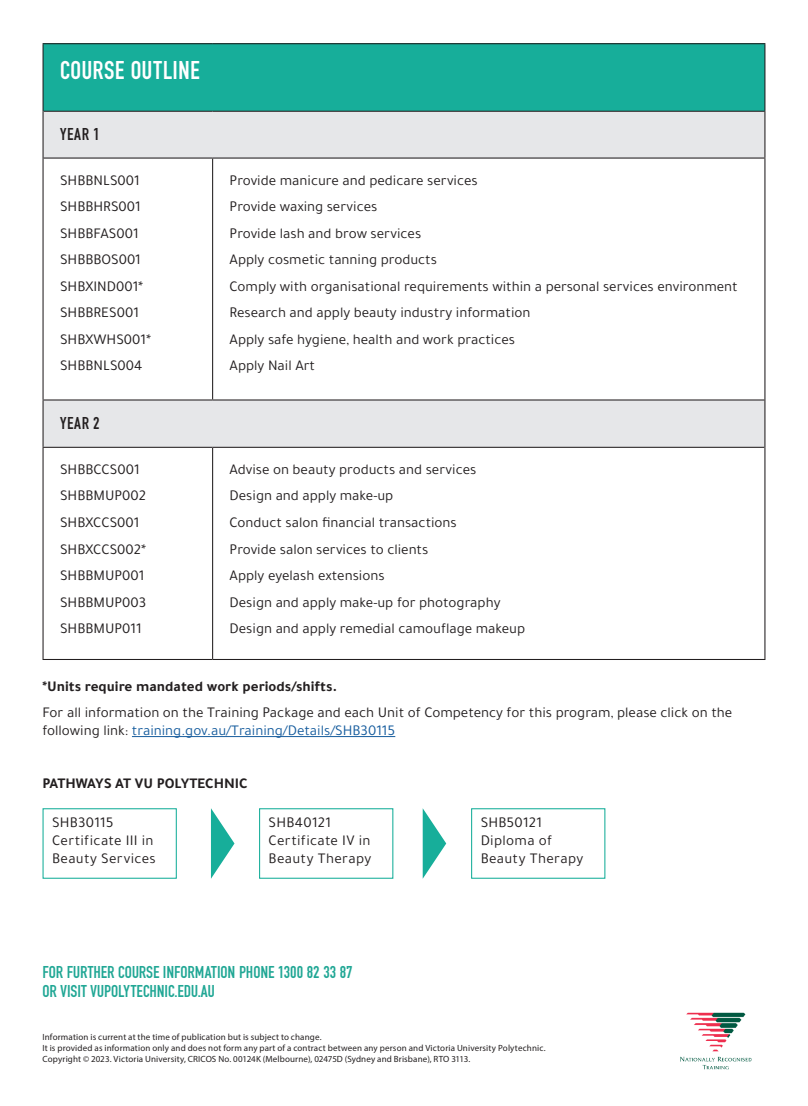
<style>
.page{position:relative;width:808px;height:1106px;background:#fff}
.page>*{position:absolute;margin:0;border:0;box-sizing:border-box;transform-origin:0 0}
.VUP_Main_Sub_Heading{font:27px "Engschrift DIND";letter-spacing:.02em;color:#fff}
.VUP_Further_Informat{font:18px/19.5px "Engschrift DIND";color:#21a795}
.VUP_Main_Sub_Heading-2{font:18px "Engschrift DIND";letter-spacing:.03em;color:#231f20}
.VUP_Body_Dot_Points{font:15px/18px "Tajawal";color:#231f20}
.VUP_Body{font:15px "Tajawal";color:#231f20}
.VUP_Front_-_Course_h{font:15px/18px "Tajawal";letter-spacing:.02em;color:#231f20}
.VUP_Body_Dot_Points-2{font:700 15px "Tajawal";color:#231f20}
.VUP_Disclaimer{font:9px/10.8px "Myriad Pro";letter-spacing:.015em;color:#231f20}
.s1{color:#175d9e}
</style>
<div class="page">
<div style="left:43px;top:44px;width:722px;height:67px;background:#17ae9a"></div>
<svg style="left:44px;top:112px;width:720px;height:335px"></svg>
<hr style="left:43px;top:43px;width:170px;height:1px;background:#231f20">
<hr style="left:43px;top:44px;width:1px;height:67px;background:#231f20">
<hr style="left:213px;top:43px;width:552px;height:1px;background:#231f20">
<hr style="left:43px;top:111px;width:1px;height:47px;background:#231f20">
<hr style="left:764px;top:44px;width:1px;height:67px;background:#231f20">
<hr style="left:44px;top:111px;width:169px;height:1px;background:#231f20">
<hr style="left:213px;top:111px;width:552px;height:1px;background:#231f20">
<hr style="left:764px;top:112px;width:1px;height:45px;background:#231f20">
<hr style="left:43px;top:400px;width:1px;height:47px;background:#231f20">
<hr style="left:764px;top:400px;width:1px;height:47px;background:#231f20">
<hr style="left:44px;top:157px;width:169px;height:2px;background:#231f20">
<hr style="left:213px;top:157px;width:552px;height:2px;background:#231f20">
<hr style="left:212px;top:159px;width:1px;height:240px;background:#231f20">
<hr style="left:764px;top:159px;width:1px;height:241px;background:#231f20">
<hr style="left:43px;top:158px;width:1px;height:241px;background:#231f20">
<hr style="left:43px;top:399px;width:170px;height:1px;background:#231f20">
<hr style="left:213px;top:399px;width:551px;height:1px;background:#231f20">
<hr style="left:43px;top:447px;width:170px;height:1px;background:#231f20">
<hr style="left:43px;top:448px;width:1px;height:211px;background:#231f20">
<hr style="left:213px;top:447px;width:551px;height:1px;background:#231f20">
<hr style="left:43px;top:659px;width:170px;height:1px;background:#231f20">
<hr style="left:213px;top:659px;width:552px;height:1px;background:#231f20">
<hr style="left:212px;top:448px;width:1px;height:211px;background:#231f20">
<hr style="left:764px;top:447px;width:1px;height:212px;background:#231f20">
<hr style="left:132px;top:736px;width:263px;height:1px;background:#175d9e">
<div style="left:43px;top:808px;width:134px;height:70px;border:1px solid #17ae9a"></div>
<div style="left:259px;top:808px;width:134px;height:70px;border:1px solid #17ae9a"></div>
<div style="left:471px;top:808px;width:134px;height:70px;border:1px solid #17ae9a"></div>
<svg style="left:211px;top:808px;width:23px;height:70px"></svg>
<svg style="left:423px;top:809px;width:23px;height:69px"></svg>
<img style="left:680px;top:1012px;width:72px;height:58px">
<p class="VUP_Main_Sub_Heading" style="left:60px;top:55px;width:141px">COURSE OUTLINE</p>
<p class="VUP_Main_Sub_Heading-2" style="left:60px;top:125px;width:41px">YEAR 1</p>
<p class="VUP_Body" style="left:60px;top:170px;width:81px">SHBBNLS001</p>
<p class="VUP_Body" style="left:60px;top:196px;width:82px">SHBBHRS001</p>
<p class="VUP_Body" style="left:60px;top:223px;width:80px">SHBBFAS001</p>
<p class="VUP_Body" style="left:60px;top:249px;width:82px">SHBBBOS001</p>
<p class="VUP_Body" style="left:60px;top:276px;width:85px">SHBXIND001*</p>
<p class="VUP_Body" style="left:60px;top:302px;width:80px">SHBBRES001</p>
<p class="VUP_Body" style="left:60px;top:329px;width:93px">SHBXWHS001*</p>
<p class="VUP_Body" style="left:60px;top:355px;width:84px">SHBBNLS004</p>
<p class="VUP_Main_Sub_Heading-2" style="left:60px;top:413px;width:41px">YEAR 2</p>
<p class="VUP_Body" style="left:60px;top:459px;width:81px">SHBBCCS001</p>
<p class="VUP_Body" style="left:60px;top:485px;width:87px">SHBBMUP002</p>
<p class="VUP_Body" style="left:60px;top:512px;width:81px">SHBXCCS001</p>
<p class="VUP_Body" style="left:60px;top:538px;width:87px">SHBXCCS002*</p>
<p class="VUP_Body" style="left:60px;top:565px;width:86px">SHBBMUP001</p>
<p class="VUP_Body" style="left:60px;top:591px;width:88px">SHBBMUP003</p>
<p class="VUP_Body" style="left:60px;top:618px;width:83px">SHBBMUP011</p>
<p class="VUP_Body_Dot_Points" style="left:230px;top:171px;width:250px">Provide manicure and pedicare services</p>
<p class="VUP_Body_Dot_Points" style="left:230px;top:197px;width:149px">Provide waxing services</p>
<p class="VUP_Body_Dot_Points" style="left:230px;top:224px;width:193px">Provide lash and brow services</p>
<p class="VUP_Body_Dot_Points" style="left:230px;top:250px;width:209px">Apply cosmetic tanning products</p>
<p class="VUP_Body_Dot_Points" style="left:230px;top:277px;width:509px">Comply with organisational requirements within a personal services environment</p>
<p class="VUP_Body_Dot_Points" style="left:230px;top:304px;width:302px">Research and apply beauty industry information</p>
<p class="VUP_Body_Dot_Points" style="left:230px;top:330px;width:287px">Apply safe hygiene, health and work practices</p>
<p class="VUP_Body_Dot_Points" style="left:230px;top:357px;width:87px">Apply Nail Art</p>
<p class="VUP_Body_Dot_Points" style="left:230px;top:460px;width:248px">Advise on beauty products and services</p>
<p class="VUP_Body_Dot_Points" style="left:230px;top:487px;width:165px">Design and apply make-up</p>
<p class="VUP_Body_Dot_Points" style="left:230px;top:513px;width:229px">Conduct salon financial transactions</p>
<p class="VUP_Body_Dot_Points" style="left:230px;top:540px;width:200px">Provide salon services to clients</p>
<p class="VUP_Body_Dot_Points" style="left:230px;top:566px;width:156px">Apply eyelash extensions</p>
<p class="VUP_Body_Dot_Points" style="left:230px;top:593px;width:272px">Design and apply make-up for photography</p>
<p class="VUP_Body_Dot_Points" style="left:230px;top:619px;width:297px">Design and apply remedial camouflage makeup</p>
<p class="VUP_Body_Dot_Points-2" style="left:43px;top:675px;width:296px">*Units require mandated work periods/shifts.</p>
<p class="VUP_Body_Dot_Points" style="left:43px;top:703px;width:691px">For all information on the Training Package and each Unit of Competency for this program, please click on the following link: <span class="s1">training.gov.au/Training/Details/SHB30115</span></p>
<p class="VUP_Body_Dot_Points-2" style="left:43px;top:772px;width:207px">PATHWAYS AT VU POLYTECHNIC</p>
<p class="VUP_Front_-_Course_h" style="left:52px;top:813px;width:63px">SHB30115</p>
<p class="VUP_Front_-_Course_h" style="left:52px;top:831px;width:105px">Certificate III in<br>Beauty Services</p>
<p class="VUP_Front_-_Course_h" style="left:269px;top:813px;width:64px">SHB40121</p>
<p class="VUP_Front_-_Course_h" style="left:269px;top:831px;width:104px">Certificate IV in<br>Beauty Therapy</p>
<p class="VUP_Further_Informat" style="left:43px;top:962px;width:312px">FOR FURTHER COURSE INFORMATION PHONE 1300 82 33 87<br>OR VISIT VUPOLYTECHNIC.EDU.AU</p>
<p class="VUP_Front_-_Course_h" style="left:481px;top:813px;width:63px">SHB50121</p>
<p class="VUP_Front_-_Course_h" style="left:481px;top:831px;width:104px">Diploma of<br>Beauty Therapy</p>
<p class="VUP_Disclaimer" style="left:43px;top:1031px;width:281px">Information is current at the time of publication but is subject to change.</p>
<p class="VUP_Disclaimer" style="left:43px;top:1042px;width:504px">It is provided as information only and does not form any part of a contract between any person and Victoria University Polytechnic.<br>Copyright © 2023. Victoria University, CRICOS No. 00124K (Melbourne), 02475D (Sydney and Brisbane), RTO 3113.</p>
</div>
